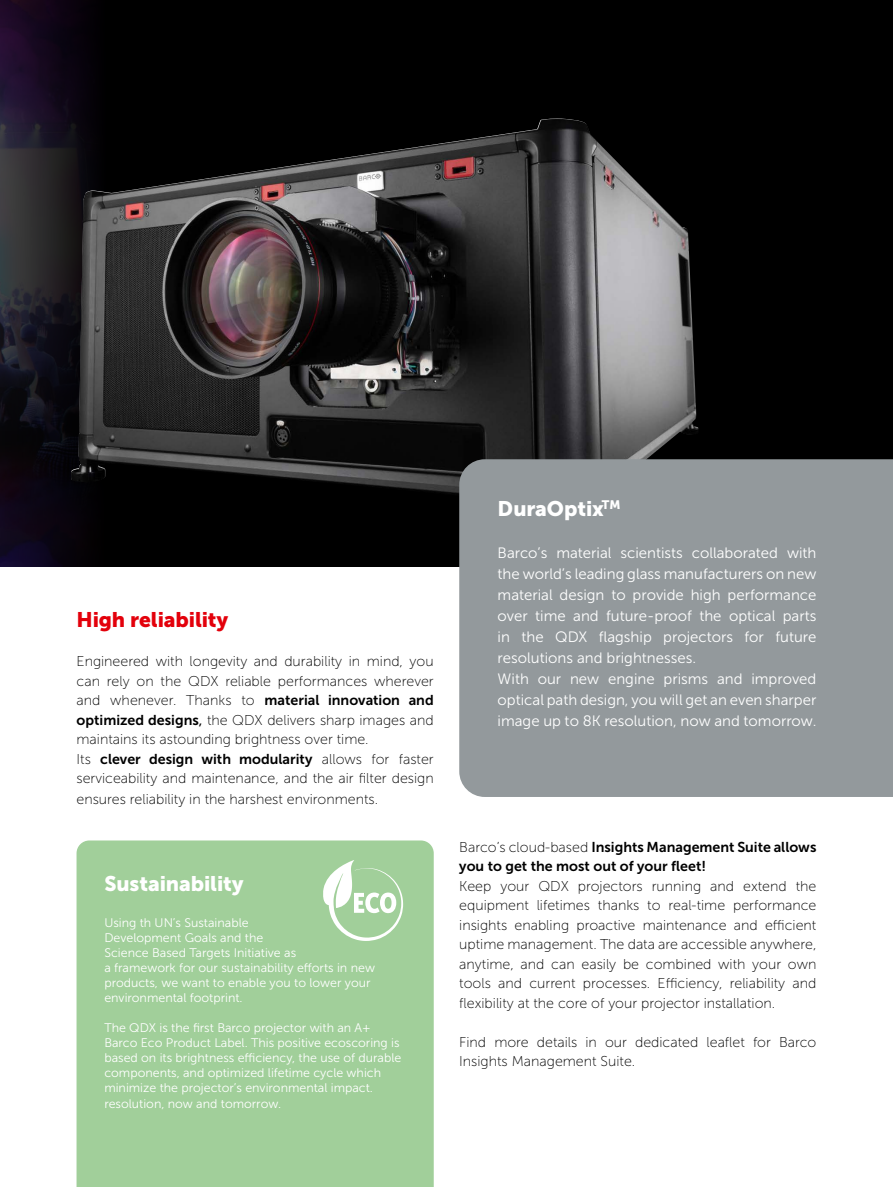
<style>
.page{position:relative;width:893px;height:1187px;background:#fff}
.page>*{position:absolute;margin:0;border:0;box-sizing:border-box;transform-origin:0 0}
.t1{font:21px "Museo Sans 900";letter-spacing:-.005em;color:#fff}
.t2{font:21px "Museo Sans 900";letter-spacing:-.005em;color:#e3000b}
.t3{font:15px/21px "Museo Sans 300";color:#fff}
.t4{font:14.25px/19.5px "Museo Sans 100";color:#000}
.t5{font:14.25px/19.5px "Museo Sans 700";color:#000}
.t6{font:12.45px/15px "Museo Sans 300";color:#fff}
.s1{font-family:"Museo Sans 100"}
.s2{font-family:"Museo Sans 700"}
.s3{font-family:"Museo Sans 500"}
</style>
<div class="page">
<svg style="left:0;top:0;width:893px;height:567px;background:#050406"></svg>
<img style="left:71px;top:118px;width:627px;height:421px">
<div style="left:459px;top:459px;width:434px;height:337px;background:#93999c"></div>
<div style="left:77px;top:840px;width:357px;height:346px;background:#a1cf9a"></div>
<svg style="left:323px;top:859px;width:80px;height:81px"></svg>
<h1 class="t2" style="left:77px;top:607px;width:153px">High reliability</h1>
<p class="t4" style="left:77px;top:652px;width:359px">Engineered with longevity and durability in mind, you can rely on the QDX reliable performances wherever</p>
<p class="t5" style="left:77px;top:690px;width:359px"><span class="s1">and whenever. Thanks to</span> material innovation and</p>
<p class="t4" style="left:77px;top:710px;width:359px"><span class="s2">optimized designs</span><span class="s3">,</span> the QDX delivers sharp images and maintains its astounding brightness over time.</p>
<p class="t5" style="left:77px;top:749px;width:359px"><span class="s1">Its</span> clever design with modularity <span class="s1">allows for faster</span></p>
<p class="t4" style="left:77px;top:768px;width:359px;line-height:21px">serviceability and maintenance, and the air filter design ensures reliability in the harshest environments.</p>
<h1 class="t1" style="left:104px;top:871px;width:141px">Sustainability</h1>
<p class="t6" style="left:104px;top:914px;width:272px">Using th UN’s Sustainable<br>Development Goals and the<br>Science Based Targets Initiative as<br>a framework for our sustainability efforts in new products, we want to enable you to lower your environmental footprint.</p>
<p class="t6" style="left:104px;top:1019px;width:298px">The QDX is the first Barco projector with an A+ Barco Eco Product Label. This positive ecoscoring is based on its brightness efficiency, the use of durable components, and optimized lifetime cycle which minimize the projector’s environmental impact.</p>
<p class="t6" style="left:104px;top:1096px;width:178px">resolution, now and tomorrow.</p>
<h1 class="t1" style="left:498px;top:496px;width:124px">DuraOptix<sup>TM</sup></h1>
<p class="t3" style="left:498px;top:542px;width:320px">Barco’s material scientists collaborated with the world’s leading glass manufacturers on new material design to provide high performance over time and future-proof the optical parts in the QDX flagship projectors for future resolutions and brightnesses.<br>With our new engine prisms and improved optical path design, you will get an even sharper image up to 8K resolution, now and tomorrow.</p>
<p class="t5" style="left:459px;top:836px;width:359px"><span class="s1">Barco’s cloud-based</span> Insights Management Suite allows you to get the most out of your fleet!</p>
<p class="t4" style="left:459px;top:876px;width:359px;text-align:justify">Keep your QDX projectors running and extend the equipment lifetimes thanks to real-time performance insights enabling proactive maintenance and efficient uptime management. The data are accessible anywhere, anytime, and can easily be combined with your own tools and current processes. Efficiency, reliability and flexibility at the core of your projector installation.</p>
<p class="t4" style="left:459px;top:1032px;width:359px">Find more details in our dedicated leaflet for Barco<br>Insights Management Suite.</p>
</div>
